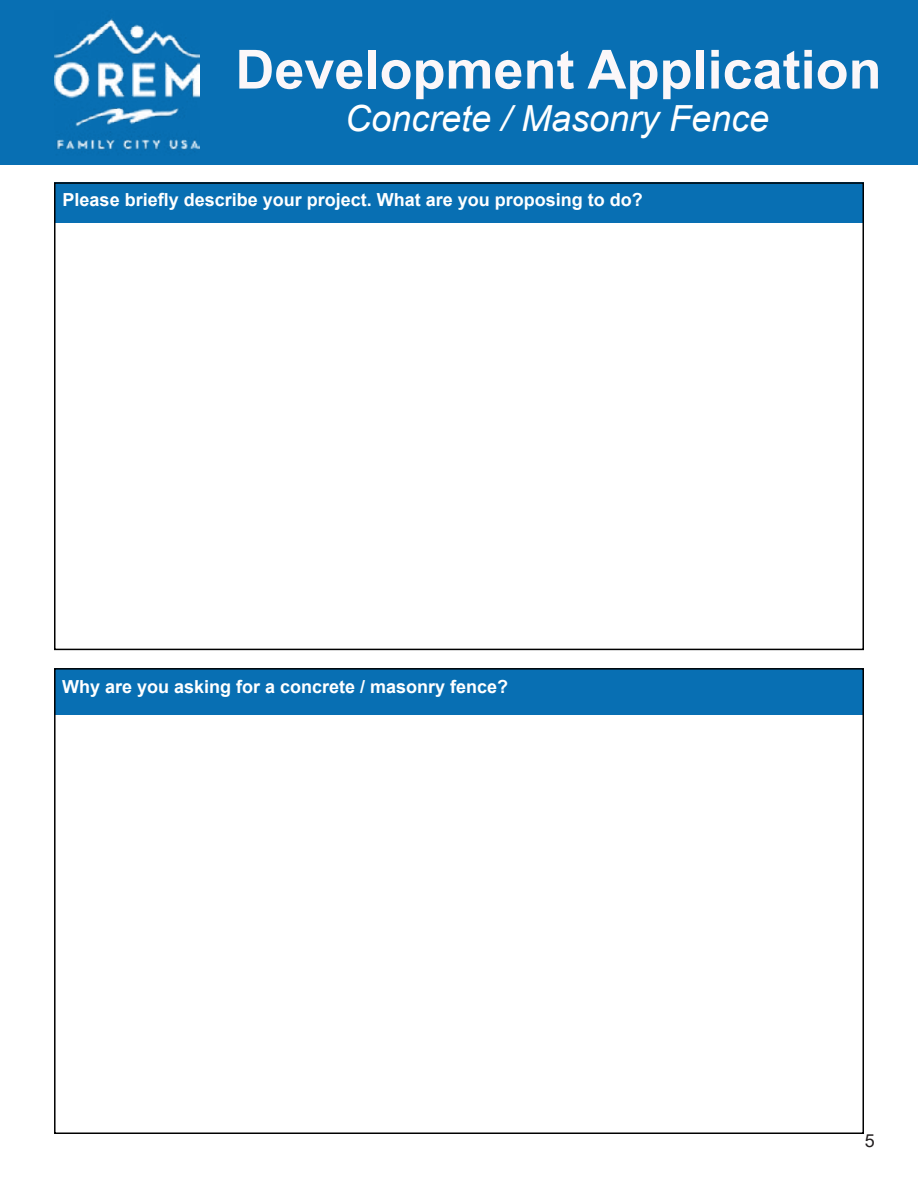
<style>
.page{position:relative;width:918px;height:1188px;background:#fff}
.page>*{position:absolute;margin:0;border:0;box-sizing:border-box;transform-origin:0 0}
.t1{font:700 54px "Arial";color:#fbf7f9}
.t2{font:italic 36px "Arial";color:#fff}
.t3{font:700 18px "Arial";color:#fff}
.t4{font:18px "Arial";color:#231f20}
</style>
<div class="page">
<hr style="left:0;top:1px;width:3px;height:164px;background:#086fb3">
<div style="left:0;top:0;width:918px;height:164px;background:#086fb3"></div>
<div style="left:54px;top:182px;width:810px;height:41px;background:#086fb3"></div>
<div style="left:54px;top:182px;width:810px;height:468px;border:2px solid #000"></div>
<div style="left:54px;top:668px;width:810px;height:47px;background:#086fb3"></div>
<div style="left:54px;top:668px;width:810px;height:466px;border:2px solid #000"></div>
<img style="left:55px;top:18px;width:144px;height:132px">
<h1 class="t1" style="left:235px;top:32px;width:648px">Development Application</h1>
<h2 class="t2" style="left:345px;top:95px;width:426px">Concrete / Masonry Fence</h2>
<p class="t3" style="left:63px;top:187px;width:582px">Please briefly describe your project. What are you proposing to do?</p>
<p class="t3" style="left:62px;top:674px;width:448px">Why are you asking for a concrete / masonry fence?</p>
<p class="t4" style="left:865px;top:1128px;width:12px">5</p>
</div>
